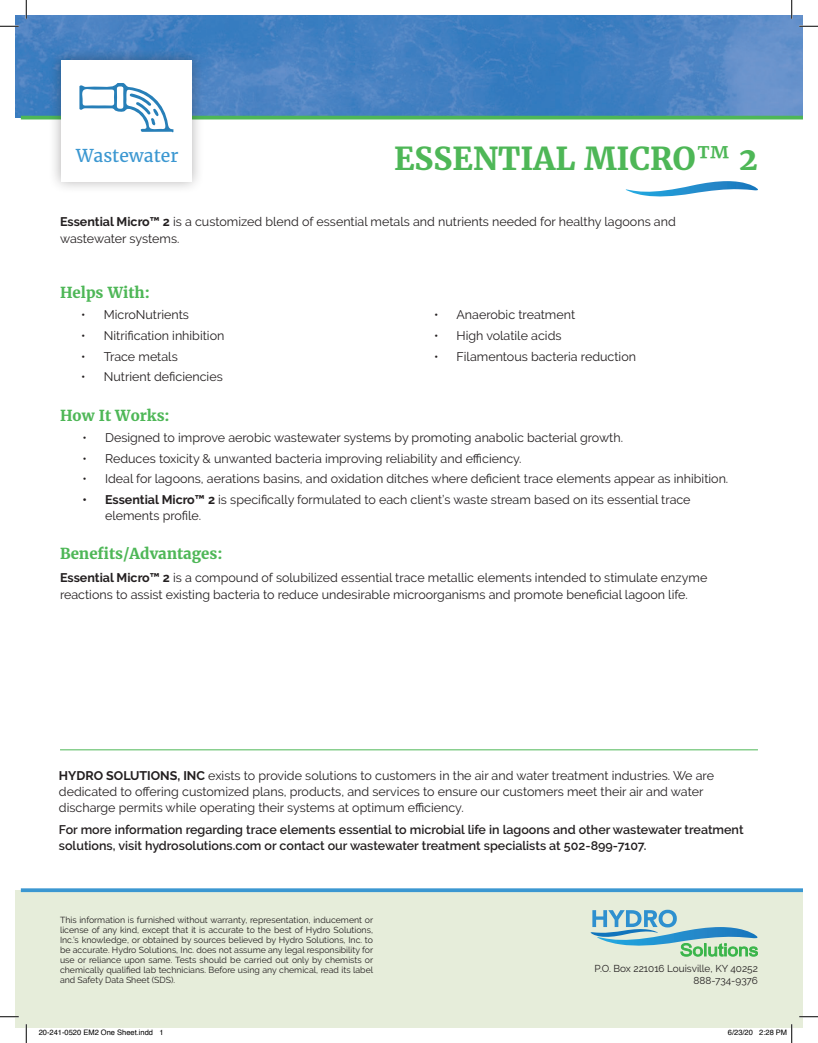
<style>
.page{position:relative;width:818px;height:1043px;background:#fff}
.page>*{position:absolute;margin:0;border:0;box-sizing:border-box;transform-origin:0 0}
.t1{font:700 31.25px "Merriweather";color:#4eb757}
.t2{font:17.5px "Merriweather";color:#3b97d1}
.t3{font:700 15px "Merriweather";color:#4eb757}
.t4{font:12.5px/16.2px "Raleway";color:#231f20}
.t5{font:600 12.5px/16.2px "Raleway";color:#231f20}
.t6{font:10px/11.2px "Raleway";color:#231f20;text-align:right}
.t7{font:8.75px/10px "Raleway";color:#231f20;text-align:justify}
.t8{font:7.5px "Helvetica";color:#000}
.s1{font-weight:400}
.s2{font-weight:700}
</style>
<div class="page">
<img style="left:15px;top:15px;width:787px;height:103px">
<svg style="left:625px;top:181px;width:133px;height:16px"></svg>
<hr style="left:60px;top:749px;width:698px;height:1px;background:#4eb757">
<hr style="left:21px;top:116px;width:781px;height:3px;background:#4eb757">
<div style="left:48px;top:47px;width:157px;height:147px;background:#231f20;opacity:.35"></div>
<div style="left:61px;top:60px;width:131px;height:121px;background:#fff"></div>
<svg style="left:79px;top:83px;width:94px;height:49px"></svg>
<div style="left:15px;top:890px;width:787px;height:138px;background:#e6edda"></div>
<svg style="left:590px;top:909px;width:167px;height:47px"></svg>
<svg style="left:21px;top:888px;width:781px;height:4px;fill:#3b97d1"></svg>
<svg style="left:0;top:25px;width:19px;height:2px"></svg>
<svg style="left:799px;top:25px;width:19px;height:2px"></svg>
<svg style="left:0;top:1016px;width:19px;height:1px"></svg>
<svg style="left:799px;top:1015px;width:19px;height:2px"></svg>
<svg style="left:25px;top:0;width:2px;height:19px"></svg>
<svg style="left:25px;top:1024px;width:2px;height:18px"></svg>
<svg style="left:790px;top:0;width:2px;height:19px"></svg>
<svg style="left:791px;top:1024px;width:1px;height:18px"></svg>
<h2 class="t2" style="left:76px;top:145px;width:104px">Wastewater</h2>
<h1 class="t1" style="left:394px;top:139px;width:365px">ESSENTIAL MICRO<span class="s1">™</span> 2</h1>
<p class="t4" style="left:60px;top:212px;width:617px;line-height:17.5px"><span class="s2">Essential Micro™ 2</span> is a customized blend of essential metals and nutrients needed for healthy lagoons and wastewater systems.</p>
<p class="t3" style="left:60px;top:284px;width:91px">Helps With:</p>
<p class="t4" style="left:81px;top:306px;width:109px">• MicroNutrients</p>
<p class="t4" style="left:81px;top:327px;width:145px">• Nitrification inhibition</p>
<p class="t4" style="left:81px;top:348px;width:98px">• Trace metals</p>
<p class="t4" style="left:81px;top:369px;width:143px">• Nutrient deficiencies</p>
<p class="t4" style="left:434px;top:306px;width:143px">• Anaerobic treatment</p>
<p class="t4" style="left:434px;top:327px;width:129px">• High volatile acids</p>
<p class="t4" style="left:434px;top:348px;width:203px">• Filamentous bacteria reduction</p>
<p class="t3" style="left:60px;top:406px;width:111px">How It Works:</p>
<p class="t4" style="left:82px;top:429px;width:542px">• Designed to improve aerobic wastewater systems by promoting anabolic bacterial growth.</p>
<p class="t4" style="left:82px;top:450px;width:440px">• Reduces toxicity &amp; unwanted bacteria improving reliability and efficiency.</p>
<p class="t4" style="left:82px;top:471px;width:647px">• Ideal for lagoons, aerations basins, and oxidation ditches where deficient trace elements appear as inhibition.</p>
<p class="t4" style="left:105px;top:491px;width:587px;text-indent:-22px"><span class="s2">• Essential Micro™ 2</span> is specifically formulated to each client’s waste stream based on its essential trace elements profile.</p>
<p class="t3" style="left:60px;top:544px;width:164px">Benefits/Advantages:</p>
<p class="t4" style="left:60px;top:568px;width:648px;line-height:17.5px"><span class="s2">Essential Micro™ 2</span> is a compound of solubilized essential trace metallic elements intended to stimulate enzyme reactions to assist existing bacteria to reduce undesirable microorganisms and promote beneficial lagoon life.</p>
<p class="t4" style="left:59px;top:767px;width:656px"><span class="s2">HYDRO SOLUTIONS, INC</span> exists to provide solutions to customers in the air and water treatment industries. We are dedicated to offering customized plans, products, and services to ensure our customers meet their air and water discharge permits while operating their systems at optimum efficiency.</p>
<p class="t5" style="left:59px;top:821px;width:686px">For more information regarding trace elements essential to microbial life in lagoons and other wastewater treatment solutions, visit hydrosolutions.com or contact our wastewater treatment specialists at 502-899-7107.</p>
<p class="t7" style="left:60px;top:914px;width:315px">This information is furnished without warranty, representation, inducement or license of any kind, except that it is accurate to the best of Hydro Solutions, Inc.’s knowledge, or obtained by sources believed by Hydro Solutions, Inc. to be accurate. Hydro Solutions, Inc. does not assume any legal responsibility for use or reliance upon same. Tests should be carried out only by chemists or chemically qualified lab technicians. Before using any chemical, read its label and Safety Data Sheet (SDS).</p>
<p class="t6" style="left:594px;top:963px;width:165px">P.O. Box 221016 Louisville, KY 40252<br>888-734-9376</p>
<p class="t8" style="left:39px;top:1027px;width:126px">20-241-0520 EM2 One Sheet.indd 1</p>
<p class="t8" style="left:728px;top:1027px;width:61px">6/23/20 2:28 PM</p>
</div>
